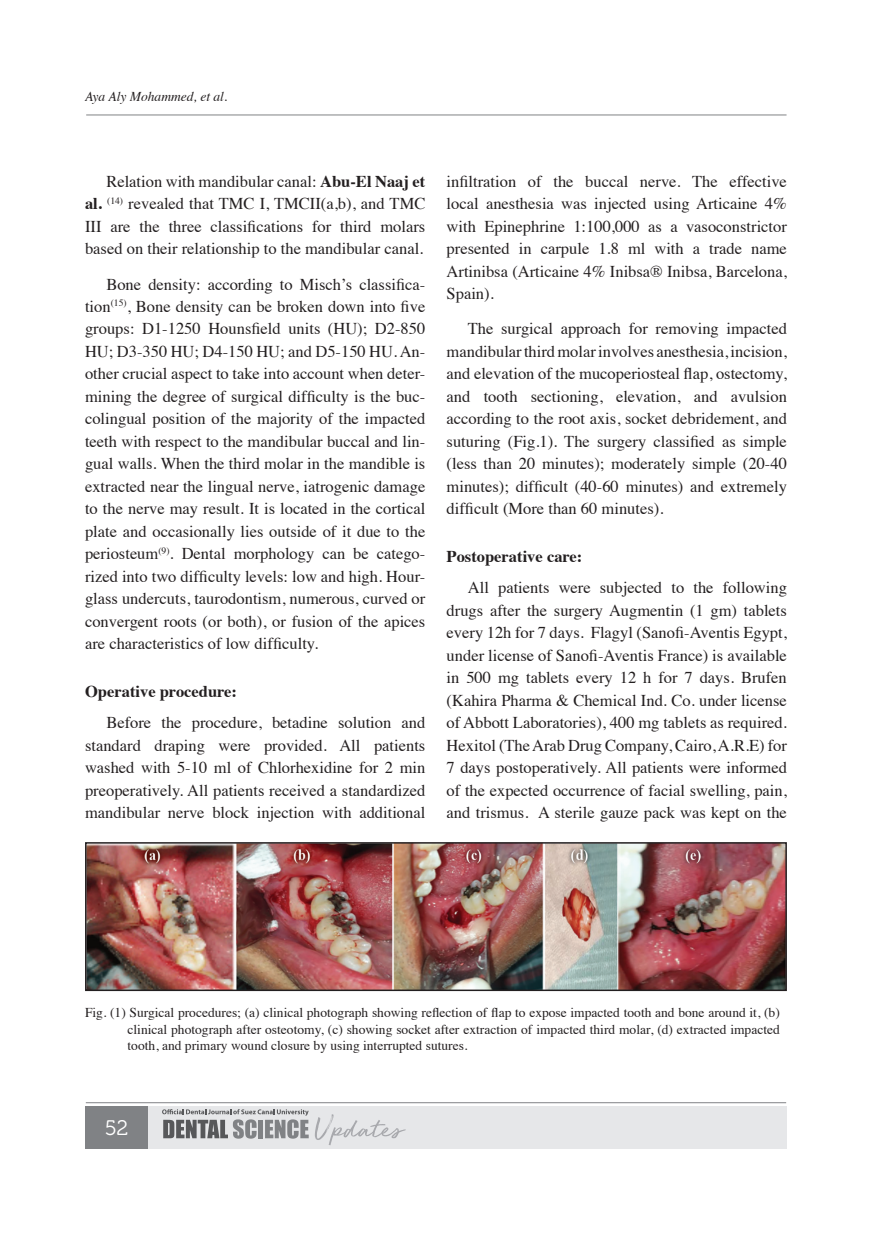
<style>
.page{position:relative;width:872px;height:1234px;background:#fff}
.page>*{position:absolute;margin:0;border:0;box-sizing:border-box;transform-origin:0 0}
.t1{font:21px "Museo 300";color:#fff}
.t2{font:16.5px/22.5px "Times";color:#231f20;text-align:justify}
.adrres_1{font:700 16.5px "Times";color:#231f20}
.Fig{font:13.5px/16.5px "Times";color:#231f20;text-align:justify}
.t3{font:italic 13.5px "Times";color:#231f20}
.s1{font-weight:700}
</style>
<div class="page">
<div style="left:85px;top:1105px;width:702px;height:43px;background:#e6e7e9"></div>
<div style="left:85px;top:1105px;width:63px;height:43px;background:#808285"></div>
<hr style="left:86px;top:1102px;width:700px;height:1px;background:#808285">
<hr style="left:86px;top:115px;width:700px;height:1px;background:#808285">
<svg style="left:162px;top:1109px;width:147px;height:29px"></svg>
<svg style="left:315px;top:1114px;width:91px;height:30px"></svg>
<img style="left:88px;top:845px;width:696px;height:142px">
<div style="left:85px;top:842px;width:702px;height:148px;border:2px solid #231f20"></div>
<p class="t3" style="left:85px;top:85px;width:144px">Aya Aly Mohammed, et al.</p>
<p class="t2" style="left:85px;top:169px;width:342px;text-indent:21px">Relation with mandibular canal: <span class="s1">Abu-El Naaj et al.</span> <sup>(14)</sup> revealed that TMC I, TMCII(a,b), and TMC III are the three classifications for third molars based on their relationship to the mandibular canal.</p>
<p class="t2" style="left:85px;top:271px;width:342px;text-indent:21px">Bone density: according to Misch’s classifica&shy;tion<sup>(15)</sup>, Bone density can be broken down into five groups: D1-1250 Hounsfield units (HU); D2-850<br>HU; D3-350 HU; D4-150 HU; and D5-150 HU. An&shy;other crucial aspect to take into account when deter&shy;mining the degree of surgical difficulty is the buc&shy;colingual position of the majority of the impacted teeth with respect to the mandibular buccal and lin&shy;gual walls. When the third molar in the mandible is extracted near the lingual nerve, iatrogenic damage to the nerve may result. It is located in the cortical plate and occasionally lies outside of it due to the periosteum<sup>(9)</sup>. Dental morphology can be catego&shy;rized into two difficulty levels: low and high. Hour&shy;glass undercuts, taurodontism, numerous, curved or convergent roots (or both), or fusion of the apices are characteristics of low difficulty.</p>
<p class="adrres_1" style="left:85px;top:675px;width:153px">Operative procedure:</p>
<p class="t2" style="left:85px;top:709px;width:342px;text-indent:21px">Before the procedure, betadine solution and standard draping were provided. All patients washed with 5-10 ml of Chlorhexidine for 2 min preoperatively. All patients received a standardized mandibular nerve block injection with additional</p>
<p class="t2" style="left:446px;top:169px;width:342px">infiltration of the buccal nerve. The effective local anesthesia was injected using Articaine 4% with Epinephrine 1:100,000 as a vasoconstrictor presented in carpule 1.8 ml with a trade name Artinibsa (Articaine 4% Inibsa® Inibsa, Barcelona, Spain).</p>
<p class="t2" style="left:446px;top:316px;width:342px;text-indent:21px">The surgical approach for removing impacted mandibular third molar involves anesthesia, incision, and elevation of the mucoperiosteal flap, ostectomy, and tooth sectioning, elevation, and avulsion according to the root axis, socket debridement, and suturing (Fig.1). The surgery classified as simple (less than 20 minutes); moderately simple (20-40 minutes); difficult (40-60 minutes) and extremely difficult (More than 60 minutes).</p>
<p class="adrres_1" style="left:446px;top:541px;width:137px">Postoperative care:</p>
<p class="t2" style="left:446px;top:575px;width:342px;text-indent:21px">All patients were subjected to the following drugs after the surgery Augmentin (1 gm) tablets every 12h for 7 days. Flagyl (Sanofi-Aventis Egypt, under license of Sanofi-Aventis France) is available in 500 mg tablets every 12 h for 7 days. Brufen (Kahira Pharma &amp; Chemical Ind. Co. under license of Abbott Laboratories), 400 mg tablets as required.<br>Hexitol (The Arab Drug Company, Cairo, A.R.E) for 7 days postoperatively. All patients were informed of the expected occurrence of facial swelling, pain, and trismus. A sterile gauze pack was kept on the</p>
<p class="Fig" style="left:128px;top:1003px;width:654px;text-indent:-43px">Fig. (1) Surgical procedures; (a) clinical photograph showing reflection of flap to expose impacted tooth and bone around it, (b) clinical photograph after osteotomy, (c) showing socket after extraction of impacted third molar, (d) extracted impacted tooth, and primary wound closure by using interrupted sutures.</p>
<p class="t1" style="left:105px;top:1116px;width:25px">52</p>
</div>
